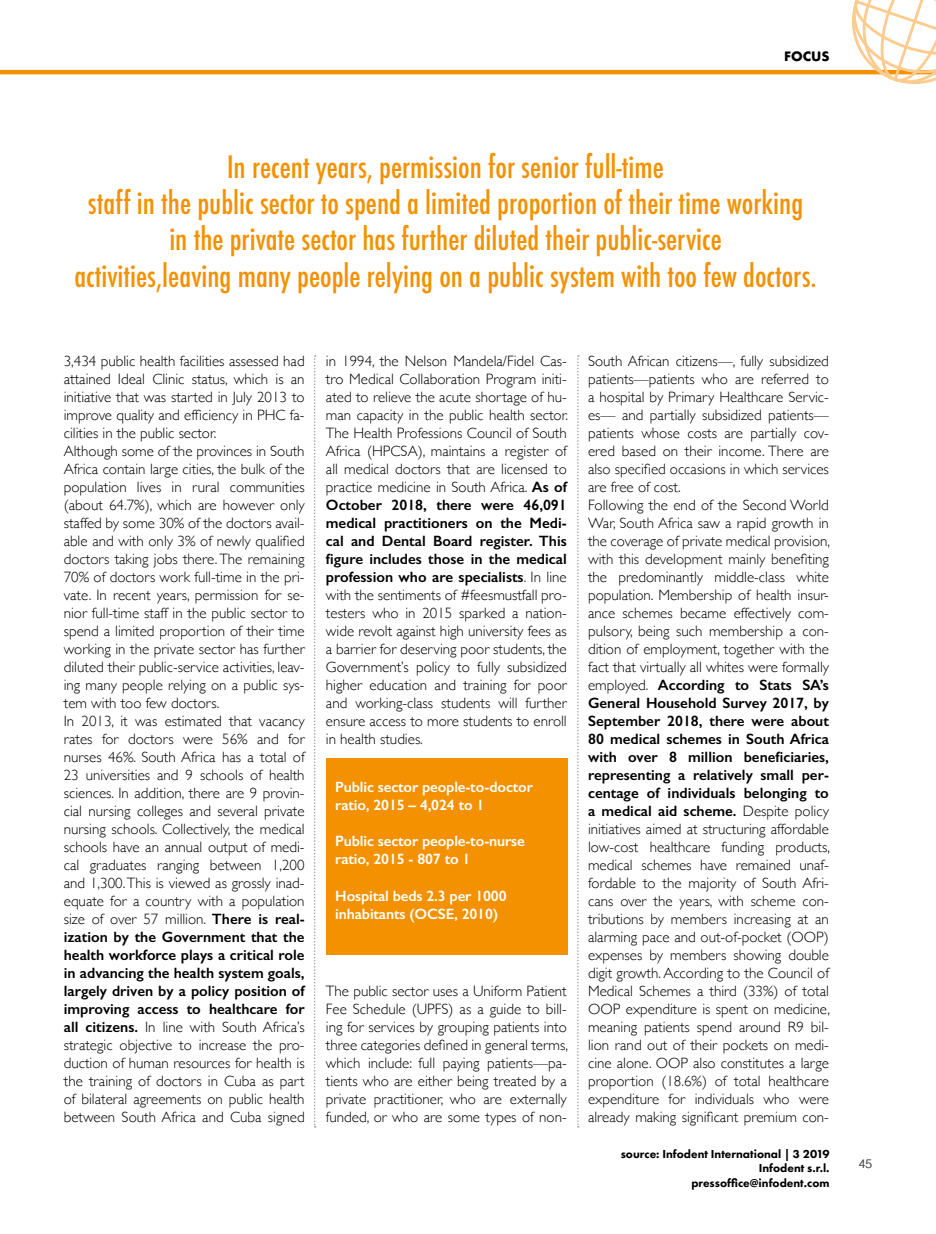
<style>
.page{position:relative;width:936px;height:1234px;background:#fff}
.page>*{position:absolute;margin:0;border:0;box-sizing:border-box;transform-origin:0 0}
.t1{font:500 condensed 30px/36px "Futura";color:#f39100;text-align:center}
.t2{font:300 15px/18px "Gill Sans";color:#000}
.t3{font:600 15px/18px "Gill Sans";letter-spacing:-.01em;color:#fff}
.t4{font:700 12.6px "Futura";color:#000}
.t5{font:800 12px/14.4px "Futura PT";color:#000;text-align:right}
.t6{font:300 12px "Helvetica";color:#565656}
.s1{font-weight:600}
</style>
<div class="page">
<hr style="left:0;top:70px;width:935px;height:4px;background:#f39100">
<svg style="left:314px;top:355px;width:1px;height:772px"></svg>
<svg style="left:577px;top:355px;width:2px;height:772px"></svg>
<div style="left:326px;top:758px;width:241px;height:196px;background:#f39100"></div>
<svg style="left:849px;top:0;width:86px;height:84px"></svg>
<p class="t4" style="left:784px;top:47px;width:47px">FOCUS</p>
<p class="t1" style="left:74px;top:149px;width:744px">In recent years, permission for senior full-time<br>staff in the public sector to spend a limited proportion of their time working<br>in the private sector has further diluted their public-service<br>activities,leaving many people relying on a public system with too few doctors.</p>
<p class="t2" style="left:64px;top:351px;width:242px">3,434 public health facilities assessed had attained Ideal Clinic status, which is an initiative that was started in July 2013 to improve quality and efficiency in PHC fa&shy;cilities in the public sector.<br>Although some of the provinces in South Africa contain large cities, the bulk of the population lives in rural communities (about 64.7%), which are however only staffed by some 30% of the doctors avail&shy;able and with only 3% of newly qualified doctors taking jobs there. The remaining 70% of doctors work full-time in the pri&shy;vate. In recent years, permission for se&shy;nior full-time staff in the public sector to spend a limited proportion of their time working in the private sector has further diluted their public-service activities, leav&shy;ing many people relying on a public sys&shy;tem with too few doctors.<br>In 2013, it was estimated that vacancy rates for doctors were 56% and for nurses 46%. South Africa has a total of 23 universities and 9 schools of health sciences. In addition, there are 9 provin&shy;cial nursing colleges and several private nursing schools. Collectively, the medical schools have an annual output of medi&shy;cal graduates ranging between 1,200 and 1,300. This is viewed as grossly inad&shy;equate for a country with a population size of over 57 million. <span class="s1">There is real&shy;ization by the Government that the health workforce plays a critical role in advancing the health system goals, largely driven by a policy position of improving access to healthcare for all citizens.</span> In line with South Africa’s strategic objective to increase the pro&shy;duction of human resources for health is the training of doctors in Cuba as part of bilateral agreements on public health between South Africa and Cuba signed</p>
<p class="t2" style="left:326px;top:351px;width:243px;text-align:justify">in 1994, the Nelson Mandela/Fidel Cas&shy;tro Medical Collaboration Program initi&shy;ated to relieve the acute shortage of hu&shy;man capacity in the public health sector.<br>The Health Professions Council of South Africa (HPCSA), maintains a register of all medical doctors that are licensed to practice medicine in South Africa. <span class="s1">As of October 2018, there were 46,091 medical practitioners on the Medi&shy;cal and Dental Board register. This figure includes those in the medical profession who are specialists</span>. In line with the sentiments of #feesmustfall pro&shy;testers who in 2015 sparked a nation&shy;wide revolt against high university fees as a barrier for deserving poor students, the Government’s policy to fully subsidized higher education and training for poor and working-class students will further ensure access to more students to enroll in health studies.</p>
<p class="t3" style="left:335px;top:778px;width:199px">Public sector people-to-doctor ratio, 2015 – 4,024 to 1</p>
<p class="t3" style="left:335px;top:832px;width:191px">Public sector people-to-nurse ratio, 2015 - 807 to 1</p>
<p class="t3" style="left:335px;top:886px;width:173px">Hospital beds 2.3 per 1000 inhabitants (OCSE, 2010)</p>
<p class="t2" style="left:326px;top:981px;width:243px;text-align:justify">The public sector uses a Uniform Patient Fee Schedule (UPFS) as a guide to bill&shy;ing for services by grouping patients into three categories defined in general terms, which include: full paying patients—pa&shy;tients who are either being treated by a private practitioner, who are externally funded, or who are some types of non-</p>
<p class="t2" style="left:588px;top:351px;width:243px">South African citizens—, fully subsidized patients—patients who are referred to a hospital by Primary Healthcare Servic&shy;es— and partially subsidized patients— patients whose costs are partially cov&shy;ered based on their income. There are also specified occasions in which services are free of cost.<br>Following the end of the Second World War, South Africa saw a rapid growth in the coverage of private medical provision, with this development mainly benefiting the predominantly middle-class white population. Membership of health insur&shy;ance schemes became effectively com&shy;pulsory, being such membership a con&shy;dition of employment, together with the fact that virtually all whites were formally employed. <span class="s1">According to Stats SA’s General Household Survey 2017, by September 2018, there were about 80 medical schemes in South Africa with over 8 million beneficiaries, representing a relatively small per&shy;centage of individuals belonging to a medical aid scheme.</span> Despite policy initiatives aimed at structuring affordable low-cost healthcare funding products, medical schemes have remained unaf&shy;fordable to the majority of South Afri&shy;cans over the years, with scheme con&shy;tributions by members increasing at an alarming pace and out-of-pocket (OOP) expenses by members showing double digit growth. According to the Council of Medical Schemes a third (33%) of total OOP expenditure is spent on medicine, meaning patients spend around R9 bil&shy;lion rand out of their pockets on medi&shy;cine alone. OOP also constitutes a large proportion (18.6%) of total healthcare expenditure for individuals who were already making significant premium con-</p>
<p class="t5" style="left:620px;top:1146px;width:210px">source: Infodent International | 3 2019<br>Infodent s.r.l. pressoffice@infodent.com</p>
<p class="t6" style="left:858px;top:1153px;width:15px">45</p>
</div>
